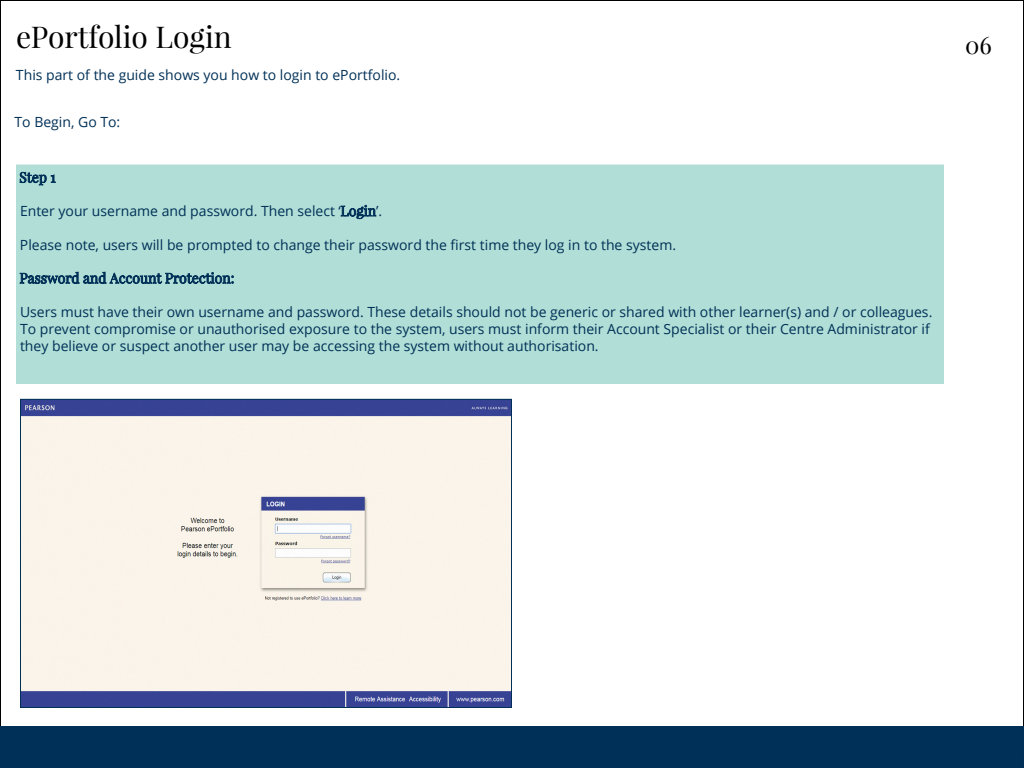
<style>
.page{position:relative;width:1024px;height:768px;background:#fff}
.page>*{position:absolute;margin:0;border:0;box-sizing:border-box;transform-origin:0 0}
.t1{font:30px "Playfair Display";color:#000}
.t2{font:24px "Playfair Display";color:#000}
.t3{font:14px/16.8px "Open Sans";color:#003057}
</style>
<div class="page">
<div style="left:0;top:726px;width:1024px;height:42px;background:#003057"></div>
<div style="left:16px;top:164px;width:928px;height:220px;background:#b1ded6;border:1px solid #b1ded6"></div>
<svg style="left:20px;top:172px;width:36px;height:13px"></svg>
<svg style="left:341px;top:205px;width:35px;height:14px"></svg>
<svg style="left:20px;top:272px;width:214px;height:12px"></svg>
<img style="left:22px;top:401px;width:488px;height:305px">
<div style="left:20px;top:399px;width:492px;height:309px;border:1px solid #003057"></div>
<h1 class="t1" style="left:16px;top:18px;width:217px">ePortfolio Login</h1>
<h2 class="t2" style="left:965px;top:30px;width:28px">06</h2>
<p class="t3" style="left:16px;top:66px;width:386px">This part of the guide shows you how to login to ePortfolio.</p>
<p class="t3" style="left:14px;top:113px;width:107px">To Begin, Go To:</p>
<p class="t3" style="left:20px;top:202px;width:323px">Enter your username and password. Then select ‘</p>
<p class="t3" style="left:376px;top:202px;width:8px">’.</p>
<p class="t3" style="left:20px;top:236px;width:658px">Please note, users will be prompted to change their password the first time they log in to the system.</p>
<p class="t3" style="left:20px;top:303px;width:914px">Users must have their own username and password. These details should not be generic or shared with other learner(s) and / or colleagues.<br>To prevent compromise or unauthorised exposure to the system, users must inform their Account Specialist or their Centre Administrator if they believe or suspect another user may be accessing the system without authorisation.</p>
</div>
